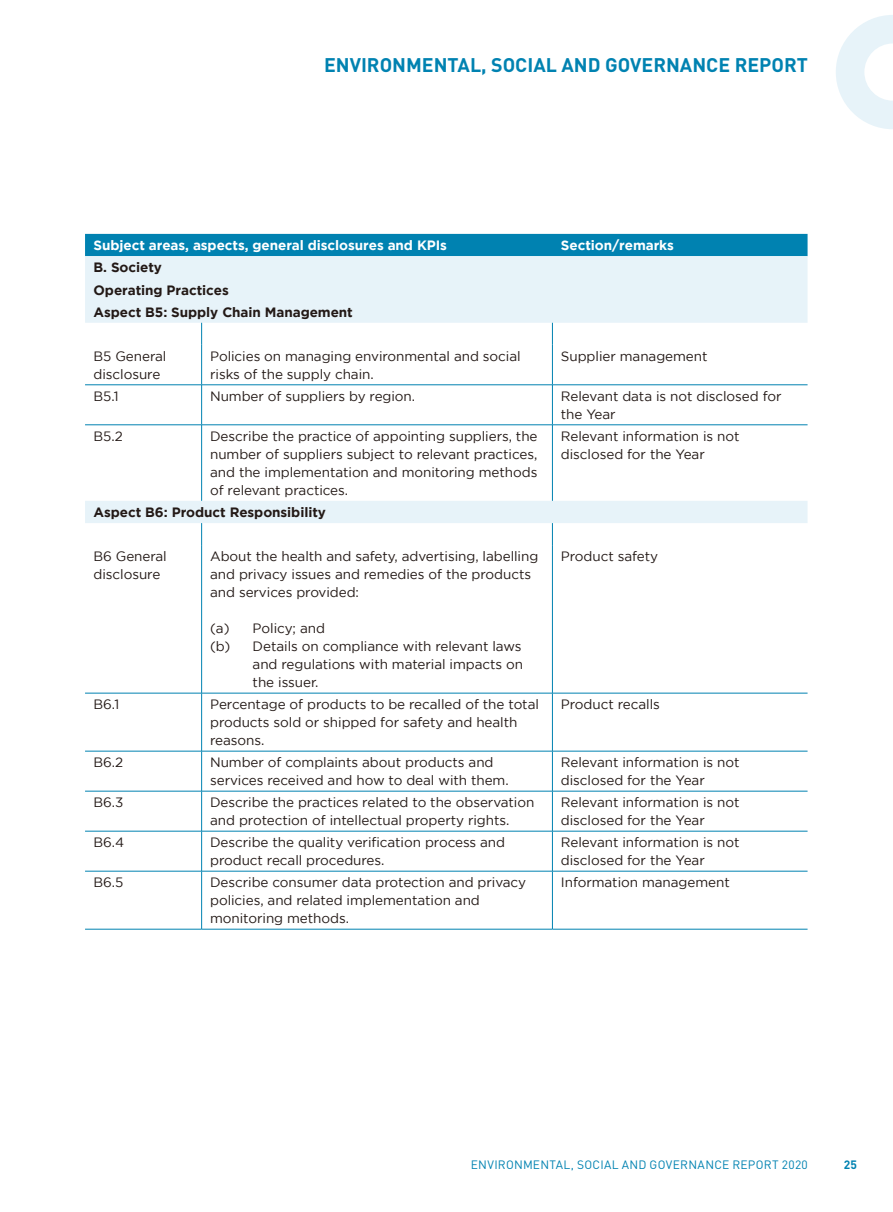
<style>
.page{position:relative;width:893px;height:1212px;background:#fff}
.page>*{position:absolute;margin:0;border:0;box-sizing:border-box;transform-origin:0 0}
.t1{font:700 19.5px "DIN";color:#0082b1}
.t2{font:13.5px/18px "Gotham";letter-spacing:-.005em;color:#231916}
.t3{font:700 13.5px/22.2px "Gotham";letter-spacing:-.005em;color:#231916}
.t4{font:700 13.5px "Gotham";letter-spacing:-.005em;color:#fff}
.t5{font:12px "DIN";letter-spacing:.025em;color:#0082b1}
.t6{font:700 12px "DIN";color:#0082b1}
</style>
<div class="page">
<svg style="left:836px;top:15px;width:57px;height:114px"></svg>
<div style="left:85px;top:234px;width:722px;height:22px;background:#0082b1"></div>
<svg style="left:85px;top:256px;width:722px;height:267px"></svg>
<svg style="left:201px;top:323px;width:1px;height:22px"></svg>
<svg style="left:552px;top:323px;width:1px;height:22px"></svg>
<hr style="left:201px;top:345px;width:1px;height:40px;background:#0082b1">
<hr style="left:552px;top:345px;width:1px;height:40px;background:#0082b1">
<hr style="left:85px;top:384px;width:117px;height:1px;background:#0082b1">
<hr style="left:201px;top:385px;width:1px;height:40px;background:#0082b1">
<hr style="left:202px;top:384px;width:350px;height:1px;background:#0082b1">
<hr style="left:552px;top:385px;width:1px;height:40px;background:#0082b1">
<hr style="left:552px;top:384px;width:255px;height:1px;background:#0082b1">
<hr style="left:85px;top:424px;width:117px;height:1px;background:#0082b1">
<hr style="left:201px;top:425px;width:1px;height:76px;background:#0082b1">
<hr style="left:202px;top:424px;width:350px;height:1px;background:#0082b1">
<hr style="left:552px;top:425px;width:1px;height:76px;background:#0082b1">
<hr style="left:552px;top:424px;width:255px;height:1px;background:#0082b1">
<svg style="left:201px;top:523px;width:1px;height:22px"></svg>
<svg style="left:552px;top:523px;width:1px;height:22px"></svg>
<hr style="left:201px;top:545px;width:1px;height:148px;background:#0082b1">
<hr style="left:552px;top:545px;width:1px;height:148px;background:#0082b1">
<hr style="left:85px;top:693px;width:117px;height:1px;background:#0082b1">
<hr style="left:85px;top:751px;width:117px;height:1px;background:#0082b1">
<hr style="left:85px;top:791px;width:117px;height:1px;background:#0082b1">
<hr style="left:85px;top:831px;width:117px;height:1px;background:#0082b1">
<hr style="left:201px;top:693px;width:1px;height:58px;background:#0082b1">
<hr style="left:201px;top:751px;width:1px;height:40px;background:#0082b1">
<hr style="left:201px;top:791px;width:1px;height:40px;background:#0082b1">
<hr style="left:201px;top:831px;width:1px;height:40px;background:#0082b1">
<hr style="left:202px;top:693px;width:350px;height:1px;background:#0082b1">
<hr style="left:202px;top:751px;width:350px;height:1px;background:#0082b1">
<hr style="left:202px;top:791px;width:350px;height:1px;background:#0082b1">
<hr style="left:202px;top:831px;width:350px;height:1px;background:#0082b1">
<hr style="left:552px;top:693px;width:1px;height:58px;background:#0082b1">
<hr style="left:552px;top:751px;width:1px;height:40px;background:#0082b1">
<hr style="left:552px;top:791px;width:1px;height:40px;background:#0082b1">
<hr style="left:552px;top:831px;width:1px;height:40px;background:#0082b1">
<hr style="left:552px;top:693px;width:255px;height:1px;background:#0082b1">
<hr style="left:552px;top:751px;width:255px;height:1px;background:#0082b1">
<hr style="left:552px;top:791px;width:255px;height:1px;background:#0082b1">
<hr style="left:552px;top:831px;width:255px;height:1px;background:#0082b1">
<hr style="left:85px;top:871px;width:117px;height:1px;background:#0082b1">
<hr style="left:201px;top:871px;width:1px;height:58px;background:#0082b1">
<hr style="left:202px;top:871px;width:350px;height:1px;background:#0082b1">
<hr style="left:552px;top:871px;width:1px;height:58px;background:#0082b1">
<hr style="left:552px;top:871px;width:255px;height:1px;background:#0082b1">
<hr style="left:85px;top:929px;width:117px;height:1px;background:#0082b1">
<hr style="left:202px;top:929px;width:350px;height:1px;background:#0082b1">
<hr style="left:552px;top:929px;width:255px;height:1px;background:#0082b1">
<h1 class="t1" style="left:324px;top:52px;width:485px">ENVIRONMENTAL, SOCIAL AND GOVERNANCE REPORT</h1>
<p class="t4" style="left:94px;top:238px;width:355px">Subject areas, aspects, general disclosures and KPIs</p>
<p class="t4" style="left:561px;top:238px;width:115px">Section/remarks</p>
<p class="t3" style="left:94px;top:256px;width:261px">B. Society<br>Operating Practices<br>Aspect B5: Supply Chain Management</p>
<p class="t2" style="left:94px;top:346px;width:74px">B5 General disclosure</p>
<p class="t2" style="left:210px;top:346px;width:312px">Policies on managing environmental and social risks of the supply chain.</p>
<p class="t2" style="left:561px;top:346px;width:148px">Supplier management</p>
<p class="t2" style="left:94px;top:386px;width:27px">B5.1</p>
<p class="t2" style="left:210px;top:386px;width:207px">Number of suppliers by region.</p>
<p class="t2" style="left:561px;top:386px;width:222px">Relevant data is not disclosed for the Year</p>
<p class="t2" style="left:94px;top:426px;width:31px">B5.2</p>
<p class="t2" style="left:210px;top:426px;width:329px;text-align:justify">Describe the practice of appointing suppliers, the number of suppliers subject to relevant practices, and the implementation and monitoring methods of relevant practices.</p>
<p class="t2" style="left:561px;top:426px;width:180px">Relevant information is not disclosed for the Year</p>
<p class="t3" style="left:94px;top:501px;width:234px">Aspect B6: Product Responsibility</p>
<p class="t2" style="left:94px;top:547px;width:75px">B6 General disclosure</p>
<p class="t2" style="left:210px;top:547px;width:330px">About the health and safety, advertising, labelling and privacy issues and remedies of the products and services provided:</p>
<p class="t2" style="left:210px;top:619px;width:116px">(a) Policy; and</p>
<p class="t2" style="left:210px;top:637px;width:313px">(b) Details on compliance with relevant laws</p>
<p class="t2" style="left:253px;top:655px;width:272px">and regulations with material impacts on</p>
<p class="t2" style="left:253px;top:673px;width:67px">the issuer.</p>
<p class="t2" style="left:561px;top:547px;width:99px">Product safety</p>
<p class="t2" style="left:94px;top:695px;width:27px">B6.1</p>
<p class="t2" style="left:210px;top:695px;width:330px">Percentage of products to be recalled of the total products sold or shipped for safety and health reasons.</p>
<p class="t2" style="left:561px;top:695px;width:100px">Product recalls</p>
<p class="t2" style="left:94px;top:753px;width:31px">B6.2</p>
<p class="t2" style="left:210px;top:753px;width:300px">Number of complaints about products and services received and how to deal with them.</p>
<p class="t2" style="left:561px;top:753px;width:180px">Relevant information is not disclosed for the Year</p>
<p class="t2" style="left:94px;top:793px;width:31px">B6.3</p>
<p class="t2" style="left:210px;top:793px;width:326px">Describe the practices related to the observation and protection of intellectual property rights.</p>
<p class="t2" style="left:561px;top:793px;width:180px">Relevant information is not disclosed for the Year</p>
<p class="t2" style="left:94px;top:833px;width:32px">B6.4</p>
<p class="t2" style="left:210px;top:833px;width:297px">Describe the quality verification process and product recall procedures.</p>
<p class="t2" style="left:561px;top:833px;width:180px">Relevant information is not disclosed for the Year</p>
<p class="t2" style="left:94px;top:873px;width:31px">B6.5</p>
<p class="t2" style="left:210px;top:873px;width:318px">Describe consumer data protection and privacy policies, and related implementation and monitoring methods.</p>
<p class="t2" style="left:561px;top:873px;width:170px">Information management</p>
<p class="t5" style="left:471px;top:1157px;width:339px">ENVIRONMENTAL, SOCIAL AND GOVERNANCE REPORT 2020</p>
<p class="t6" style="left:844px;top:1157px;width:15px">25</p>
</div>
